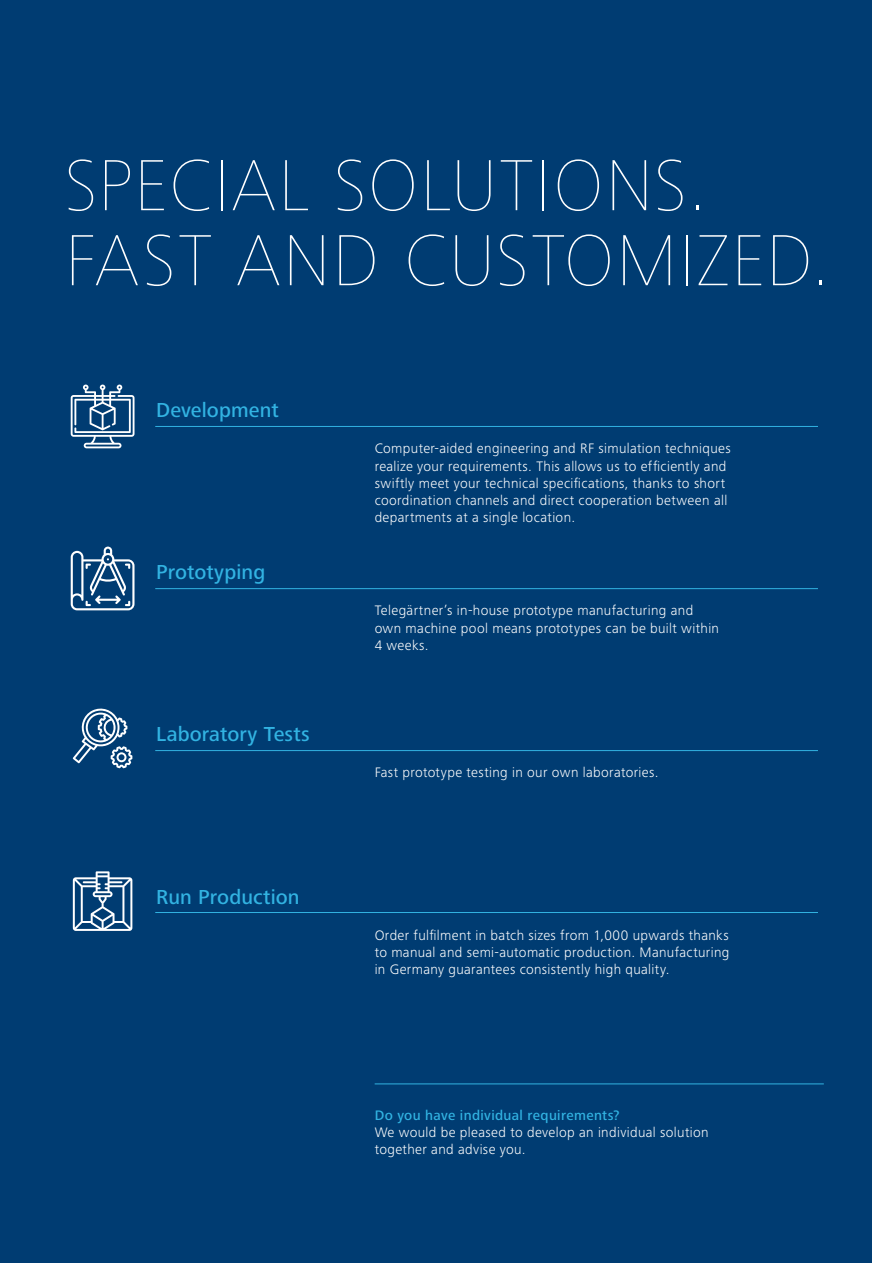
<style>
.page{position:relative;width:872px;height:1263px;background:#003c72}
.page>*{position:absolute;margin:0;border:0;box-sizing:border-box;transform-origin:0 0}
.t1{font:900 75px/75px "Frutiger Next Pro";letter-spacing:.025em;color:#fff}
.t2{font:500 21px "Frutiger Next Pro";letter-spacing:.005em;color:#32b3e2}
.t3{font:300 14.25px/17.1px "Frutiger Next Pro";letter-spacing:.025em;color:#fff}
.t4{font:500 14.25px "Frutiger Next Pro";letter-spacing:.025em;color:#32b3e2}
</style>
<div class="page">
<svg style="left:71px;top:385px;width:63px;height:63px"></svg>
<svg style="left:71px;top:547px;width:63px;height:63px"></svg>
<svg style="left:73px;top:708px;width:59px;height:60px"></svg>
<svg style="left:73px;top:871px;width:59px;height:60px"></svg>
<hr style="left:155px;top:426px;width:663px;height:1px;background:#32b3e2">
<hr style="left:155px;top:588px;width:663px;height:1px;background:#32b3e2">
<hr style="left:155px;top:750px;width:663px;height:1px;background:#32b3e2">
<hr style="left:155px;top:912px;width:663px;height:1px;background:#32b3e2">
<hr style="left:375px;top:1083px;width:448px;height:1px;background:#32b3e2">
<h1 class="t1" style="left:65px;top:148px;width:767px">SPECIAL SOLUTIONS.<br>FAST AND CUSTOMIZED.</h1>
<h2 class="t2" style="left:156px;top:398px;width:124px">Development</h2>
<h2 class="t2" style="left:156px;top:560px;width:111px">Prototyping</h2>
<h2 class="t2" style="left:156px;top:722px;width:155px">Laboratory Tests</h2>
<h2 class="t2" style="left:156px;top:884px;width:145px">Run Production</h2>
<p class="t3" style="left:375px;top:440px;width:357px">Computer-aided engineering and RF simulation techniques realize your requirements. This allows us to efficiently and swiftly meet your technical specifications, thanks to short coordination channels and direct cooperation between all departments at a single location.</p>
<p class="t3" style="left:375px;top:602px;width:346px">Telegärtner’s in-house prototype manufacturing and own machine pool means prototypes can be built within<br>4 weeks.</p>
<p class="t3" style="left:375px;top:764px;width:285px">Fast prototype testing in our own laboratories.</p>
<p class="t3" style="left:375px;top:926px;width:356px;text-align:justify">Order fulfilment in batch sizes from 1,000 upwards thanks to manual and semi-automatic production. Manufacturing in Germany guarantees consistently high quality.</p>
<p class="t4" style="left:375px;top:1106px;width:246px">Do you have individual requirements?</p>
<p class="t3" style="left:375px;top:1123px;width:335px">We would be pleased to develop an individual solution together and advise you.</p>
</div>
